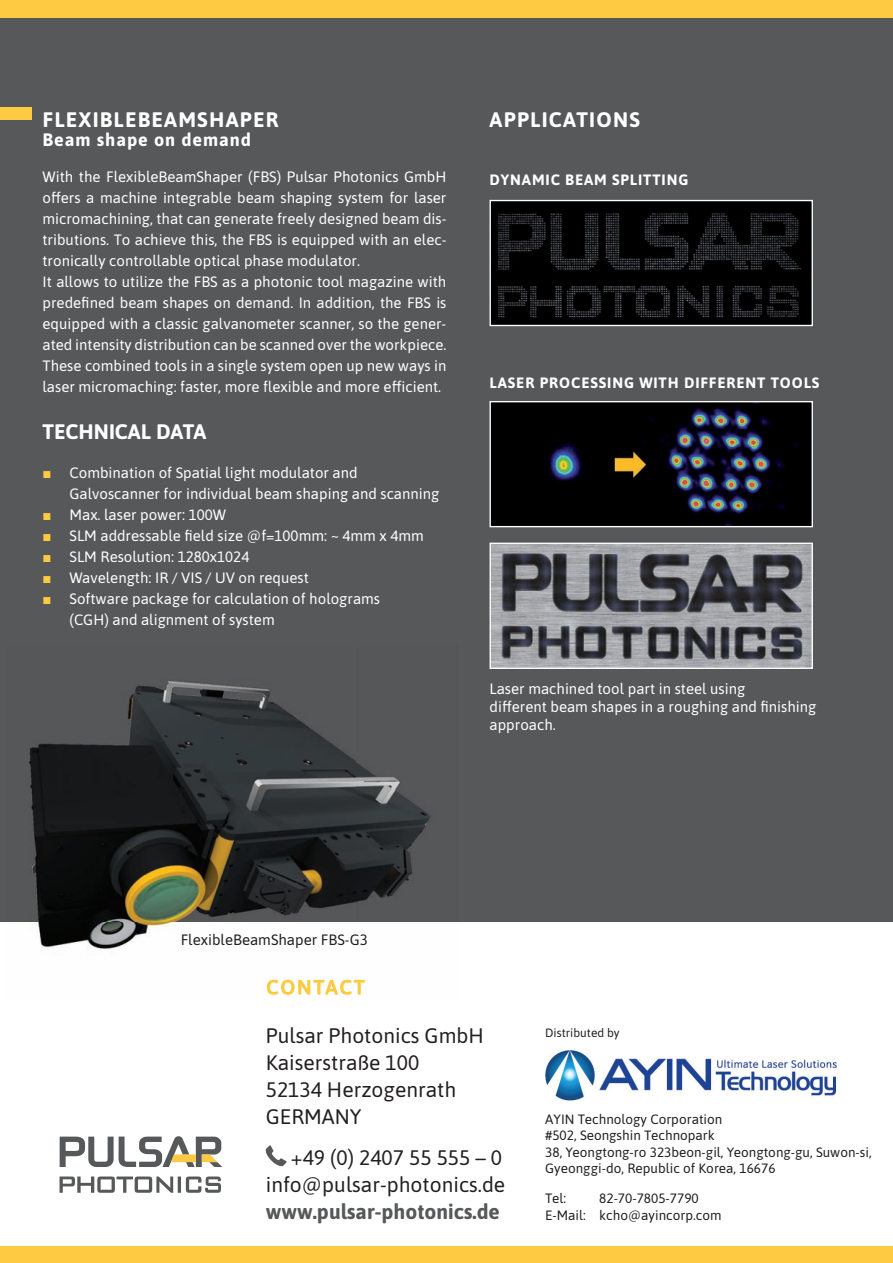
<style>
.page{position:relative;width:893px;height:1263px;background:#fff}
.page>*{position:absolute;margin:0;border:0;box-sizing:border-box;transform-origin:0 0}
.t1{font:21px/27px "Asap";color:#231f20}
.t2{font:700 21px "Asap";letter-spacing:.06em;color:#fff}
.t3{font:700 21px "Asap";color:#57585a}
.t4{font:700 21px "Asap";color:#fff}
.t5{font:700 18px "Asap";letter-spacing:.05em;color:#fff}
.t6{font:15px/21px "Asap";color:#fff}
.t7{font:700 15px "Asap";letter-spacing:.06em;color:#fff}
.t8{font:15px "Asap";color:#231f20}
.t9{font:13.5px/16.5px "Asap";color:#231f20}
.t10{font:12px "Asap";color:#231f20}
.s1{font-family:"Arial";color:#feca42}
</style>
<div class="page">
<div style="left:0;top:0;width:893px;height:921px;background:#57585a"></div>
<svg style="left:60px;top:1176px;width:161px;height:17px"></svg>
<svg style="left:60px;top:1136px;width:162px;height:31px"></svg>
<svg style="left:266px;top:1145px;width:21px;height:21px"></svg>
<div style="left:0;top:1247px;width:893px;height:16px;background:#feca42"></div>
<div style="left:0;top:0;width:893px;height:18px;background:#feca42"></div>
<div style="left:0;top:107px;width:31px;height:13px;background:#feca42"></div>
<img style="left:6px;top:681px;width:451px;height:308px">
<img style="left:267px;top:980px;width:98px;height:15px">
<img style="left:545px;top:1051px;width:291px;height:49px">
<img style="left:492px;top:403px;width:319px;height:122px">
<div style="left:490px;top:401px;width:323px;height:126px;border:1px solid #fff"></div>
<div style="left:490px;top:201px;width:322px;height:124px;background:#000"></div>
<img style="left:497px;top:213px;width:305px;height:105px">
<div style="left:490px;top:200px;width:323px;height:126px;border:1px solid #fff"></div>
<img style="left:492px;top:545px;width:319px;height:122px">
<div style="left:490px;top:543px;width:323px;height:126px;border:1px solid #fff"></div>
<h1 class="t2" style="left:43px;top:104px;width:237px">FLEXIBLEBEAMSHAPER</h1>
<p class="t5" style="left:43px;top:127px;width:210px">Beam shape on demand</p>
<p class="t6" style="left:43px;top:166px;width:405px">With the FlexibleBeamShaper (FBS) Pulsar Photonics GmbH offers a machine integrable beam shaping system for laser micromachining, that can generate freely designed beam dis&shy;tributions. To achieve this, the FBS is equipped with an elec&shy;tronically controllable optical phase modulator.<br>It allows to utilize the FBS as a photonic tool magazine with predefined beam shapes on demand. In addition, the FBS is equipped with a classic galvanometer scanner, so the gener&shy;ated intensity distribution can be scanned over the workpiece.<br>These combined tools in a single system open up new ways in laser micromaching: faster, more flexible and more efficient.</p>
<h1 class="t4" style="left:43px;top:416px;width:165px">TECHNICAL DATA</h1>
<p class="t6" style="left:70px;top:461px;width:371px;text-indent:-27px"><span class="s1">■</span> Combination of Spatial light modulator and<br>Galvoscanner for individual beam shaping and scanning</p>
<p class="t6" style="left:43px;top:503px;width:185px"><span class="s1">■</span> Max. laser power: 100W</p>
<p class="t6" style="left:43px;top:524px;width:383px"><span class="s1">■</span> SLM addressable field size @f=100mm: ~ 4mm x 4mm</p>
<p class="t6" style="left:43px;top:545px;width:208px"><span class="s1">■</span> SLM Resolution: 1280x1024</p>
<p class="t6" style="left:43px;top:566px;width:268px"><span class="s1">■</span> Wavelength: IR / VIS / UV on request</p>
<p class="t6" style="left:70px;top:587px;width:312px;text-indent:-27px"><span class="s1">■</span> Software package for calculation of holograms (CGH) and alignment of system</p>
<h1 class="t2" style="left:490px;top:104px;width:152px">APPLICATIONS</h1>
<p class="t7" style="left:490px;top:169px;width:200px">DYNAMIC BEAM SPLITTING</p>
<p class="t7" style="left:490px;top:372px;width:331px">LASER PROCESSING WITH DIFFERENT TOOLS</p>
<p class="t6" style="left:490px;top:679px;width:328px;line-height:18px">Laser machined tool part in steel using<br>different beam shapes in a roughing and finishing approach.</p>
<p class="t8" style="left:181px;top:930px;width:189px">FlexibleBeamShaper FBS-G3</p>
<h1 class="t1" style="left:266px;top:1021px;width:220px">Pulsar Photonics GmbH<br>Kaiserstraße 100<br>52134 Herzogenrath<br>GERMANY</h1>
<h1 class="t1" style="left:266px;top:1143px;width:241px;text-align:right">+49 (0) 2407 55 555 – 0 info@pulsar-photonics.de</h1>
<h1 class="t3" style="left:266px;top:1197px;width:236px">www.pulsar-photonics.de</h1>
<p class="t10" style="left:545px;top:1024px;width:76px">Distributed by</p>
<p class="t9" style="left:545px;top:1110px;width:328px">AYIN Technology Corporation<br>#502, Seongshin Technopark<br>38, Yeongtong-ro 323beon-gil, Yeongtong-gu, Suwon-si, Gyeonggi-do, Republic of Korea, 16676</p>
<p class="t9" style="left:545px;top:1189px;width:23px">Tel:</p>
<p class="t9" style="left:545px;top:1189px;width:178px;text-indent:54px">82-70-7805-7790<br>E-Mail: kcho@ayincorp.com</p>
</div>
